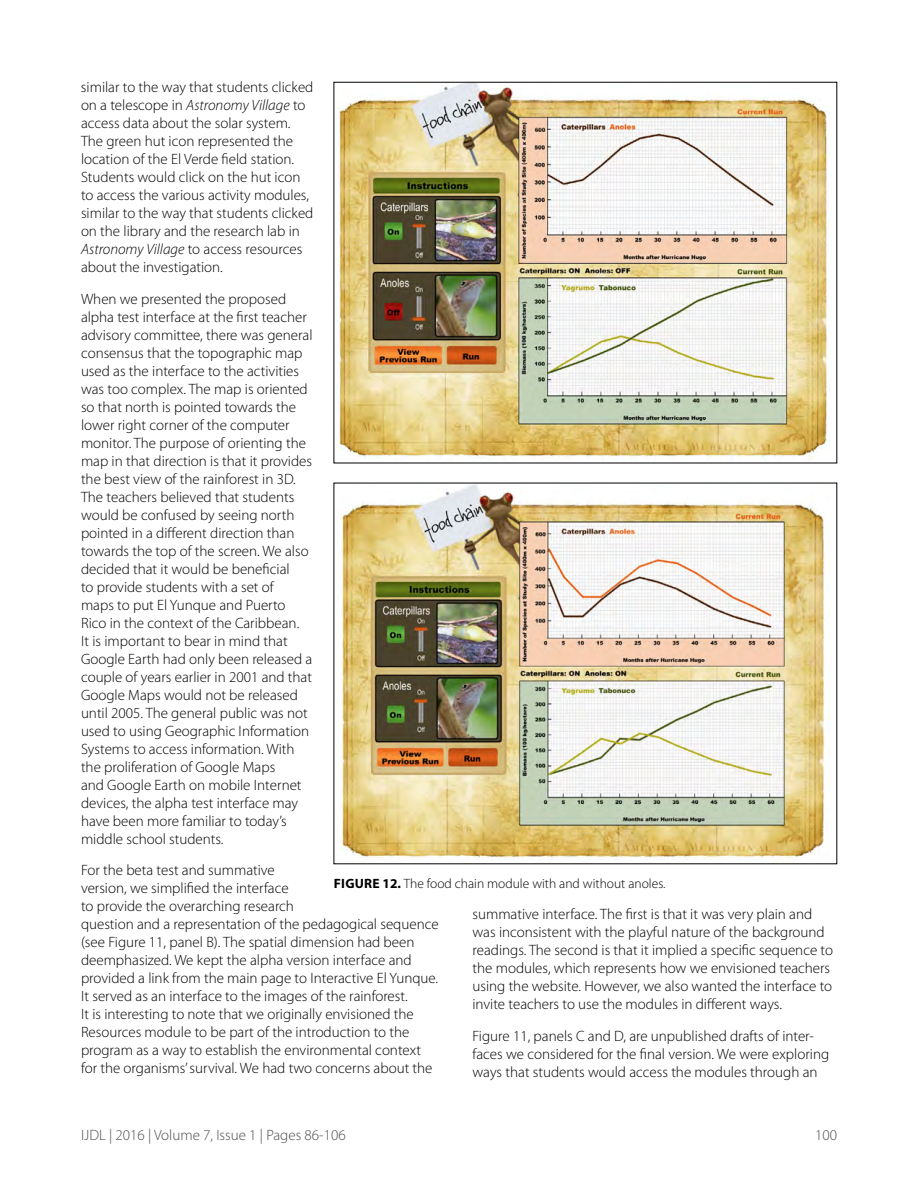
<style>
.page{position:relative;width:918px;height:1188px;background:#fff}
.page>*{position:absolute;margin:0;border:0;box-sizing:border-box;transform-origin:0 0}
.t1{font:300 15px/18px "Myriad Pro";color:#000}
.t2{font:300 15px "Myriad Pro";color:#4d4d4f}
.t3{font:300 13.5px "Myriad Pro";color:#000}
.s1{font-style:italic}
.s2{font-weight:700}
</style>
<div class="page">
<img style="left:338px;top:84px;width:489px;height:377px">
<img style="left:341px;top:485px;width:488px;height:375px">
<p class="t1" style="left:81px;top:79px;width:234px">similar to the way that students clicked on a telescope in <span class="s1">Astronomy Village</span> to access data about the solar system.<br>The green hut icon represented the location of the El Verde field station.<br>Students would click on the hut icon to access the various activity modules, similar to the way that students clicked on the library and the research lab in <span class="s1">Astronomy Village</span> to access resources about the investigation.</p>
<p class="t1" style="left:81px;top:290px;width:233px">When we presented the proposed alpha test interface at the first teacher advisory committee, there was general consensus that the topographic map used as the interface to the activities was too complex. The map is oriented so that north is pointed towards the lower right corner of the computer monitor. The purpose of orienting the map in that direction is that it provides the best view of the rainforest in 3D.<br>The teachers believed that students would be confused by seeing north pointed in a different direction than towards the top of the screen. We also decided that it would be beneficial<br>to provide students with a set of<br>maps to put El Yunque and Puerto Rico in the context of the Caribbean.<br>It is important to bear in mind that Google Earth had only been released a couple of years earlier in 2001 and that Google Maps would not be released until 2005. The general public was not used to using Geographic Information Systems to access information. With the proliferation of Google Maps<br>and Google Earth on mobile Internet devices, the alpha test interface may have been more familiar to today’s middle school students.</p>
<p class="t1" style="left:81px;top:862px;width:359px">For the beta test and summative<br>version, we simplified the interface<br>to provide the overarching research<br>question and a representation of the pedagogical sequence (see Figure 11, panel B). The spatial dimension had been deemphasized. We kept the alpha version interface and provided a link from the main page to Interactive El Yunque.<br>It served as an interface to the images of the rainforest.<br>It is interesting to note that we originally envisioned the Resources module to be part of the introduction to the program as a way to establish the environmental context for the organisms’ survival. We had two concerns about the</p>
<p class="t3" style="left:334px;top:876px;width:333px"><span class="s2">FIGURE 12.</span> The food chain module with and without anoles.</p>
<p class="t1" style="left:472px;top:905px;width:362px">summative interface. The first is that it was very plain and was inconsistent with the playful nature of the background readings. The second is that it implied a specific sequence to the modules, which represents how we envisioned teachers using the website. However, we also wanted the interface to invite teachers to use the modules in different ways.</p>
<p class="t1" style="left:472px;top:1027px;width:358px">Figure 11, panels C and D, are unpublished drafts of inter&shy;faces we considered for the final version. We were exploring ways that students would access the modules through an</p>
<p class="t2" style="left:81px;top:1126px;width:266px">IJDL | 2016 | Volume 7, Issue 1 | Pages 86-106</p>
<p class="t2" style="left:815px;top:1126px;width:23px">100</p>
</div>
